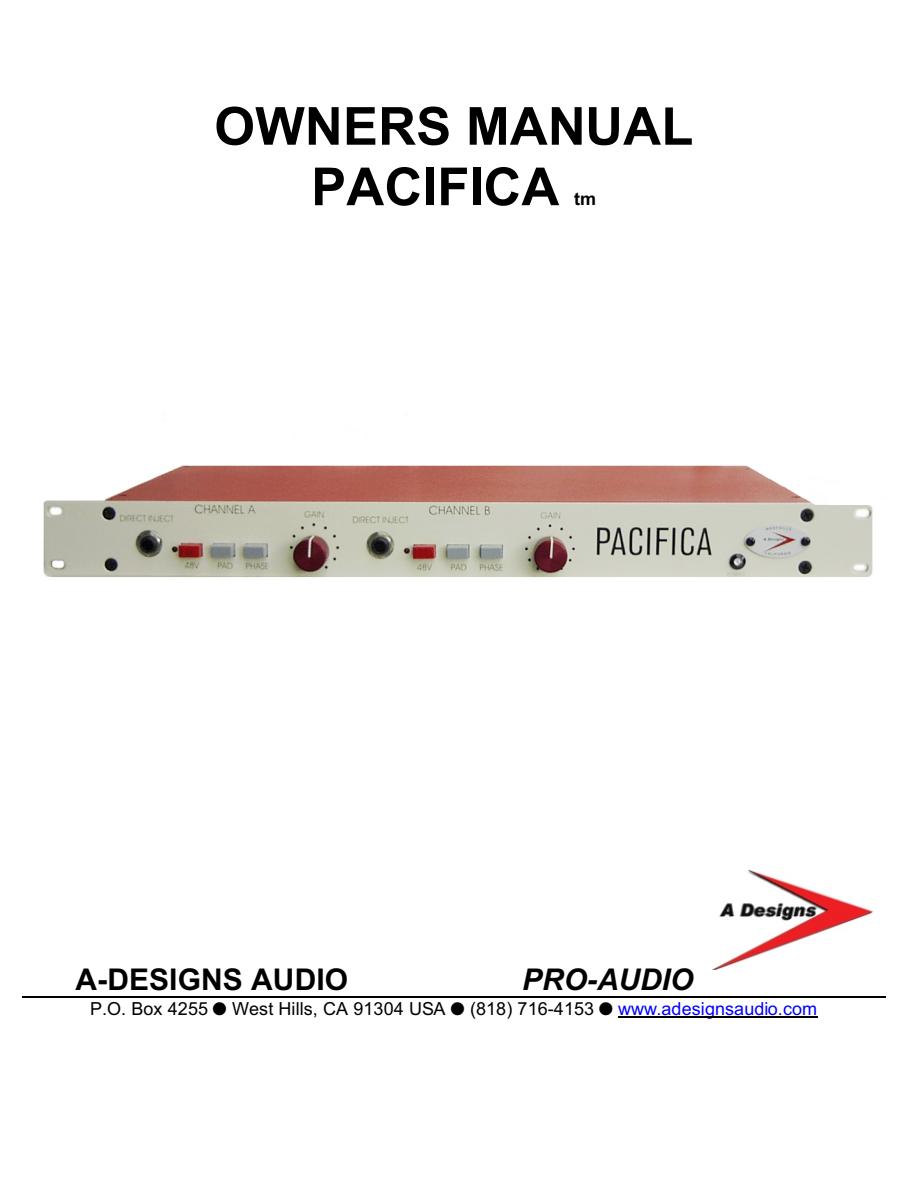
<style>
.page{position:relative;width:918px;height:1188px;background:#fff}
.page>*{position:absolute;margin:0;border:0;box-sizing:border-box;transform-origin:0 0}
.t1{font:700 52.5px/60.4px "Arial";letter-spacing:.005em;color:#000}
.t2{font:700 30px "Arial";letter-spacing:.005em;color:#000}
.t3{font:italic 700 30px "Arial";color:#000}
.t4{font:18px "Arial";letter-spacing:.005em;color:#000}
.t5{font:18px "Arial";letter-spacing:.005em;color:#00f}
.t6{font:700 18px "Arial";color:#000}
</style>
<div class="page">
<img style="left:713px;top:870px;width:161px;height:99px">
<hr style="left:618px;top:1016px;width:199px;height:1px;background:#000">
<hr style="left:22px;top:996px;width:863px;height:2px;background:#000">
<img style="left:43px;top:465px;width:830px;height:113px">
<h1 class="t1" style="left:311px;top:101px;width:384px;text-indent:-97px">OWNERS MANUAL<br>PACIFICA</h1>
<p class="t6" style="left:574px;top:192px;width:23px">tm</p>
<h2 class="t2" style="left:76px;top:968px;width:274px">A-DESIGNS AUDIO</h2>
<h2 class="t3" style="left:522px;top:968px;width:173px">PRO-AUDIO</h2>
<p class="t4" style="left:90px;top:1002px;width:120px">P.O. Box 4255</p>
<p class="t4" style="left:232px;top:1002px;width:215px">West Hills, CA 91304 USA</p>
<p class="t4" style="left:470px;top:1002px;width:126px">(818) 716-4153</p>
<p class="t5" style="left:618px;top:1002px;width:201px">www.adesignsaudio.com</p>
</div>
